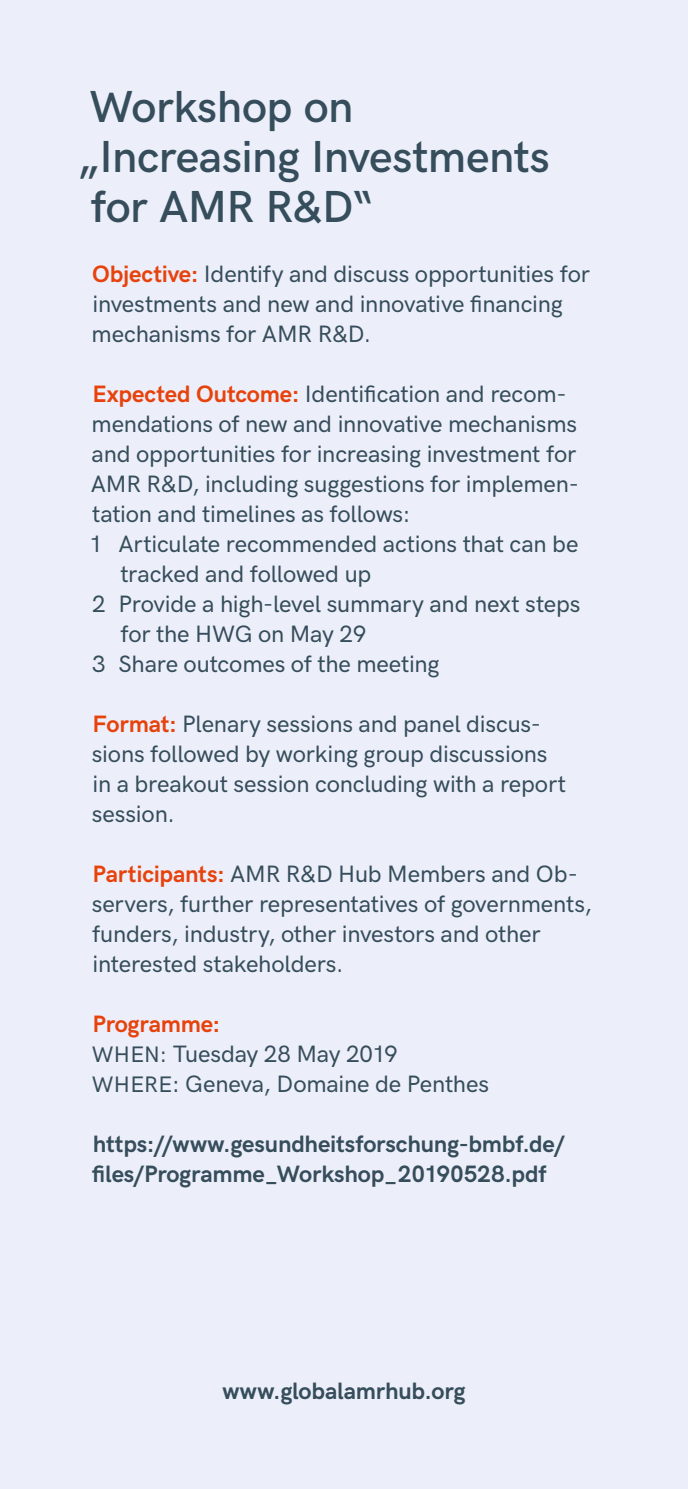
<style>
.page{position:relative;width:688px;height:1489px;background:#fff}
.page>*{position:absolute;margin:0;border:0;box-sizing:border-box;transform-origin:0 0}
.t1{font:600 45px/50px "HK Grotesk";letter-spacing:-.01em;color:#364d5c}
.t2{font:500 23.75px/30px "HK Grotesk";letter-spacing:-.01em;color:#364d5c}
.t3{font:700 23.75px/30px "HK Grotesk";letter-spacing:-.01em;color:#364d5c}
.s1{font-weight:700;color:#e7420c}
.s2{font-size:22.5px}
</style>
<div class="page">
<div style="left:0;top:0;width:687px;height:1488px;background:#eceff9"></div>
<h1 class="t1" style="left:78px;top:78px;width:473px">Workshop on „Increasing Investments for AMR R&amp;D“</h1>
<p class="t2" style="left:92px;top:257px;width:500px"><span class="s1">Objective:</span> Identify and discuss opportunities for investments and new and innovative financing mechanisms for AMR R&amp;D.</p>
<p class="t2" style="left:92px;top:377px;width:475px"><span class="s1">Expected Outcome:</span> Identification and recom-</p>
<p class="t2" style="left:92px;top:407px;width:487px">mendations of new and innovative mechanisms</p>
<p class="t2" style="left:92px;top:437px;width:486px">and opportunities for increasing investment for</p>
<p class="t2" style="left:91px;top:466px;width:489px">AMR R&amp;D, including suggestions for implemen-</p>
<p class="t2" style="left:92px;top:496px;width:320px">tation and timelines as follows:</p>
<p class="t2" style="left:89px;top:526px;width:490px">1 Articulate recommended actions that can be</p>
<p class="t2" style="left:120px;top:556px;width:252px">tracked and followed up</p>
<p class="t2" style="left:92px;top:586px;width:490px">2 Provide a high-level summary and next steps</p>
<p class="t2" style="left:120px;top:616px;width:247px">for the HWG on May 29</p>
<p class="t2" style="left:92px;top:646px;width:349px">3 Share outcomes of the meeting</p>
<p class="t2" style="left:92px;top:706px;width:476px"><span class="s1">Format:</span> Plenary sessions and panel discus&shy;sions followed by working group discussions in a breakout session concluding with a report session.</p>
<p class="t2" style="left:92px;top:856px;width:501px"><span class="s1">Participants:</span> AMR R&amp;D Hub Members and Ob&shy;servers, further representatives of governments, funders, industry, other investors and other interested stakeholders.</p>
<p class="t2" style="left:92px;top:1006px;width:398px"><span class="s1">Programme:<br></span><span class="s2">WHEN:</span> Tuesday 28 May 2019<br><span class="s2">WHERE</span>: Geneva, Domaine de Penthes</p>
<p class="t3" style="left:92px;top:1127px;width:473px">https://www.gesundheitsforschung-bmbf.de/ files/Programme_Workshop_20190528.pdf</p>
<p class="t3" style="left:222px;top:1373px;width:244px">www.globalamrhub.org</p>
</div>
